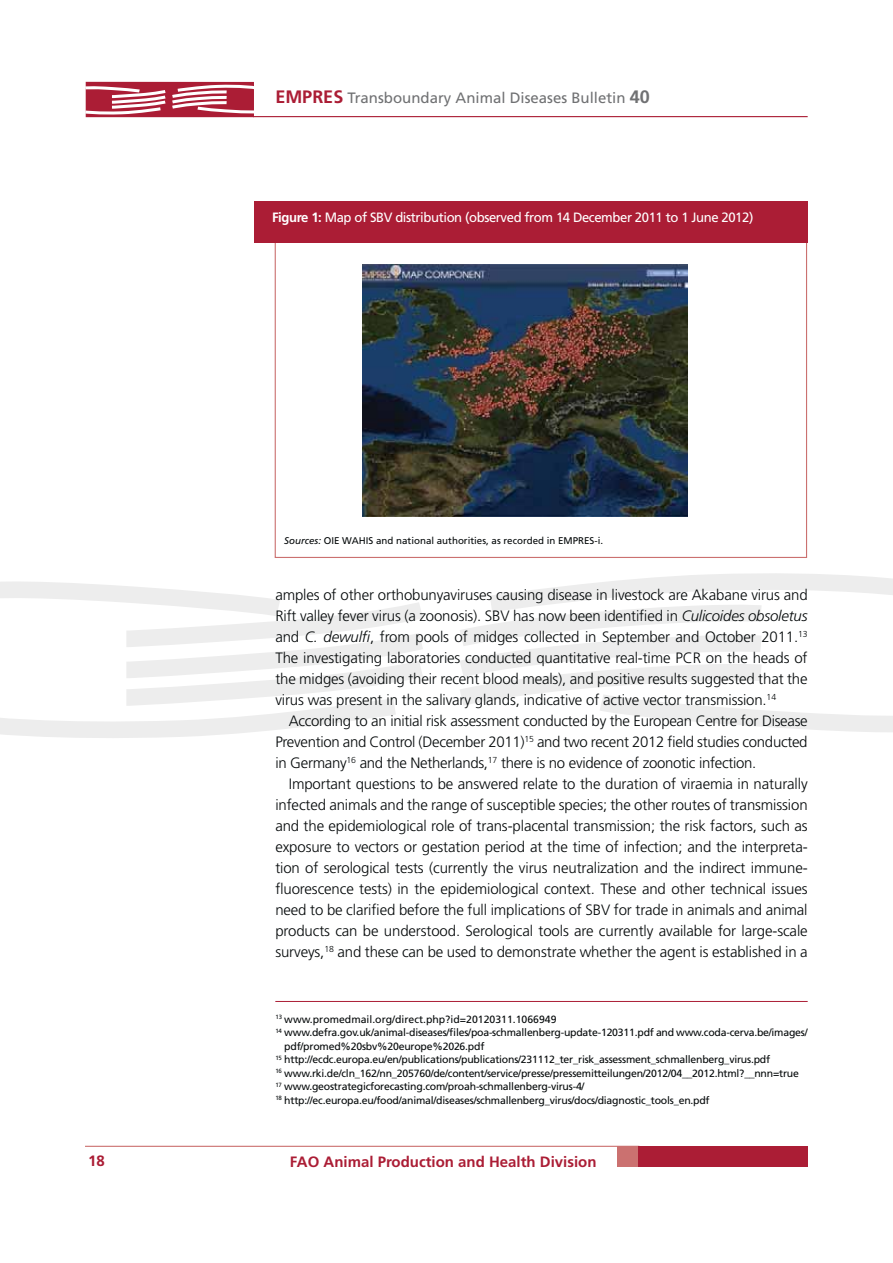
<style>
.page{position:relative;width:893px;height:1263px;background:#fff}
.page>*{position:absolute;margin:0;border:0;box-sizing:border-box;transform-origin:0 0}
.t1{font:300 15px/21px "Frutiger LT Std";letter-spacing:-.01em;color:#040809;text-align:justify}
.t2{font:15px "Frutiger LT Std";color:#707173}
.t3{font:700 15px "Frutiger LT Std";color:#ab1d35}
.t4{font:13.5px "Frutiger LT Std";letter-spacing:-.03em;color:#fff}
.t5{font:10.5px "Frutiger LT Std";letter-spacing:-.02em;color:#040809}
.t6{font:10.5px "Frutiger LT Std";color:#040809}
.t7{font:9.75px "Frutiger LT Std";color:#040809}
.s1{font-weight:700;font-size:18px;color:#ab1d35}
.s2{font-weight:700;font-size:18px}
.s3{font-weight:700}
.s4{font-style:italic}
</style>
<div class="page">
<hr style="left:253px;top:116px;width:555px;height:1px;background:#ab1d35">
<hr style="left:85px;top:1146px;width:554px;height:1px;background:#cb7170">
<div style="left:617px;top:1146px;width:28px;height:21px;background:#cb7170"></div>
<div style="left:638px;top:1146px;width:170px;height:21px;background:#ab1d35"></div>
<svg style="left:460px;top:573px;width:433px;height:159px"></svg>
<svg style="left:0;top:582px;width:423px;height:156px"></svg>
<div style="left:86px;top:82px;width:168px;height:35px;background:#ab1d35"></div>
<svg style="left:172px;top:84px;width:82px;height:30px"></svg>
<svg style="left:85px;top:86px;width:81px;height:29px"></svg>
<hr style="left:275px;top:1001px;width:533px;height:1px;background:#ab1d35">
<div style="left:254px;top:201px;width:554px;height:42px;background:#ab1d35"></div>
<img style="left:362px;top:264px;width:326px;height:252px">
<p class="t2" style="left:275px;top:91px;width:376px"><span class="s1">EMPRES</span> Transboundary Animal Diseases Bulletin <span class="s2">40</span></p>
<p class="t4" style="left:272px;top:212px;width:483px"><span class="s3">Figure 1:</span> Map of SBV distribution (observed from 14 December 2011 to 1 June 2012)</p>
<p class="t7" style="left:284px;top:537px;width:320px"><span class="s4">Sources:</span> OIE WAHIS and national authorities, as recorded in EMPRES-i.</p>
<p class="t1" style="left:275px;top:585px;width:534px">amples of other orthobunyaviruses causing disease in livestock are Akabane virus and Rift valley fever virus (a zoonosis). SBV has now been identified in <span class="s4">Culicoides obsoletus </span>and <span class="s4">C. dewulfi</span>, from pools of midges collected in September and October 2011.<sup>13<br></sup>The investigating laboratories conducted quantitative real-time PCR on the heads of the midges (avoiding their recent blood meals), and positive results suggested that the virus was present in the salivary glands, indicative of active vector transmission.<sup>14</sup></p>
<p class="t1" style="left:275px;top:711px;width:534px;text-indent:13px">According to an initial risk assessment conducted by the European Centre for Disease Prevention and Control (December 2011)<sup>15</sup> and two recent 2012 field studies conducted in Germany<sup>16</sup> and the Netherlands,<sup>17</sup> there is no evidence of zoonotic infection.</p>
<p class="t1" style="left:275px;top:774px;width:534px;text-indent:13px">Important questions to be answered relate to the duration of viraemia in naturally infected animals and the range of susceptible species; the other routes of transmission and the epidemiological role of trans-placental transmission; the risk factors, such as exposure to vectors or gestation period at the time of infection; and the interpreta&shy;tion of serological tests (currently the virus neutralization and the indirect immune&shy;fluorescence tests) in the epidemiological context. These and other technical issues need to be clarified before the full implications of SBV for trade in animals and animal products can be understood. Serological tools are currently available for large-scale surveys,<sup>18</sup> and these can be used to demonstrate whether the agent is established in a</p>
<p class="t6" style="left:275px;top:1015px;width:283px"><sup>13</sup> www.promedmail.org/direct.php?id=20120311.1066949</p>
<p class="t5" style="left:275px;top:1028px;width:534px"><sup>14</sup> www.defra.gov.uk/animal-diseases/files/poa-schmallenberg-update-120311.pdf and www.coda-cerva.be/images/</p>
<p class="t5" style="left:284px;top:1042px;width:202px">pdf/promed%20sbv%20europe%2026.pdf</p>
<p class="t5" style="left:275px;top:1055px;width:496px"><sup>15</sup> http://ecdc.europa.eu/en/publications/publications/231112_ter_risk_assessment_schmallenberg_virus.pdf</p>
<p class="t5" style="left:275px;top:1069px;width:525px"><sup>16</sup> www.rki.de/cln_162/nn_205760/de/content/service/presse/pressemitteilungen/2012/04__2012.html?__nnn=true</p>
<p class="t5" style="left:275px;top:1082px;width:311px"><sup>17</sup> www.geostrategicforecasting.com/proah-schmallenberg-virus-4/</p>
<p class="t5" style="left:275px;top:1096px;width:436px"><sup>18</sup> http://ec.europa.eu/food/animal/diseases/schmallenberg_virus/docs/diagnostic_tools_en.pdf</p>
<p class="t3" style="left:88px;top:1155px;width:18px">18</p>
<p class="t3" style="left:290px;top:1155px;width:308px">FAO Animal Production and Health Division</p>
</div>
